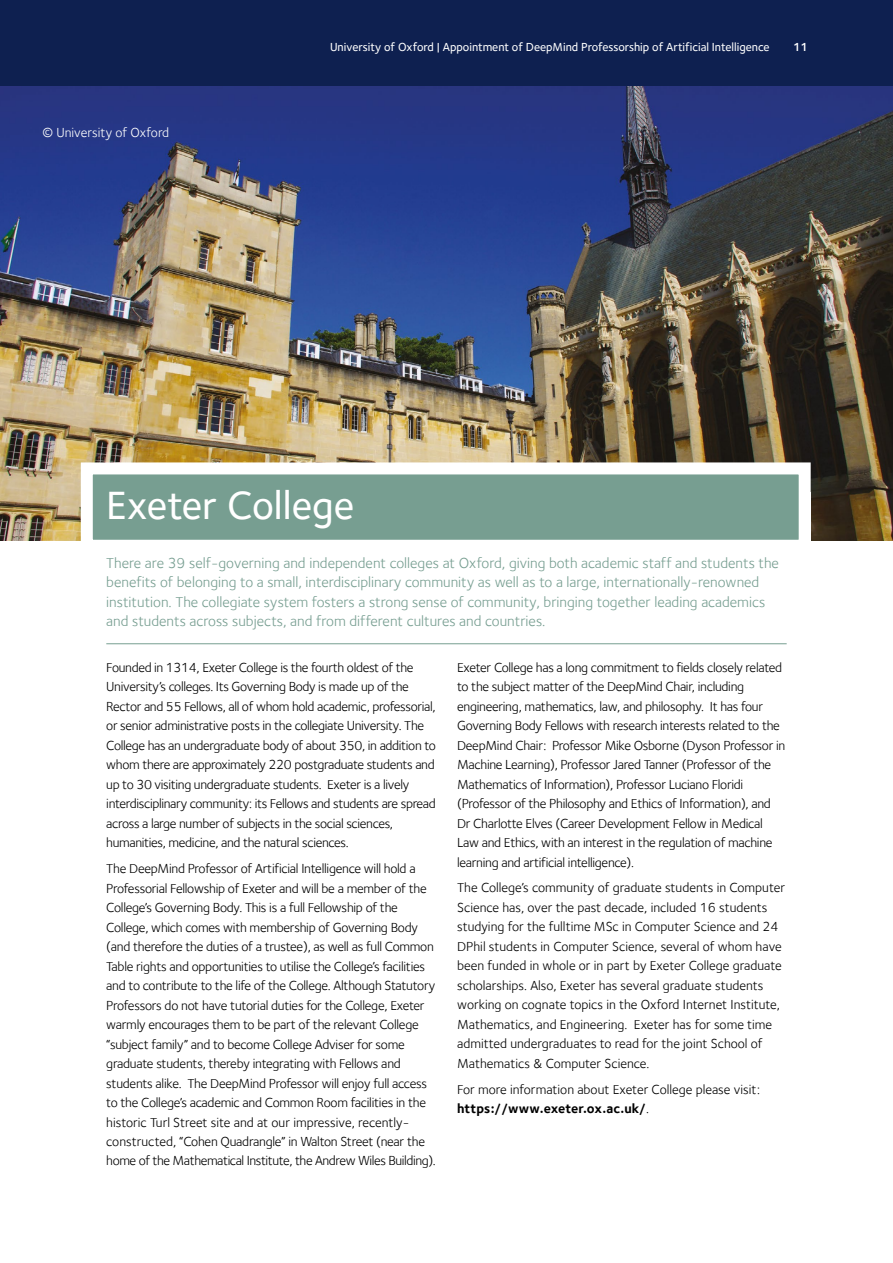
<style>
.page{position:relative;width:893px;height:1263px;background:#fff}
.page>*{position:absolute;margin:0;border:0;box-sizing:border-box;transform-origin:0 0}
.t1{font:500 40.5px "Foundry Sterling";color:#fff}
.t2{font:15px/19.5px "Foundry Sterling";color:#779e91}
.t3{font:13.5px/19.5px "Foundry Sterling";letter-spacing:-.02em;color:#000}
.t4{font:13.5px/19.5px "Foundry Sterling";color:#000}
.t5{font:13.5px "Foundry Sterling";color:#fff}
.t6{font:500 12px "Foundry Sterling";color:#fff}
.t7{font:600 12px "Foundry Sterling";color:#fff}
.s1{font-weight:700}
</style>
<div class="page">
<img style="left:0;top:85px;width:893px;height:455px">
<svg style="left:75px;top:456px;width:742px;height:85px"></svg>
<hr style="left:106px;top:643px;width:681px;height:1px;background:#779e91">
<div style="left:0;top:0;width:893px;height:85px;background:#0e2050"></div>
<p class="t5" style="left:43px;top:125px;width:128px">© University of Oxford</p>
<p class="t6" style="left:330px;top:40px;width:441px">University of Oxford | Appointment of DeepMind Professorship of Artificial Intelligence</p>
<p class="t7" style="left:793px;top:40px;width:16px">11</p>
<h1 class="t1" style="left:106px;top:482px;width:250px">Exeter College</h1>
<p class="t2" style="left:106px;top:553px;width:674px">There are 39 self-governing and independent colleges at Oxford, giving both academic staff and students the benefits of belonging to a small, interdisciplinary community as well as to a large, internationally-renowned institution. The collegiate system fosters a strong sense of community, bringing together leading academics and students across subjects, and from different cultures and countries.</p>
<p class="t3" style="left:106px;top:657px;width:331px">Founded in 1314, Exeter College is the fourth oldest of the University’s colleges. Its Governing Body is made up of the Rector and 55 Fellows, all of whom hold academic, professorial, or senior administrative posts in the collegiate University. The College has an undergraduate body of about 350, in addition to whom there are approximately 220 postgraduate students and up to 30 visiting undergraduate students. Exeter is a lively interdisciplinary community: its Fellows and students are spread across a large number of subjects in the social sciences, humanities, medicine, and the natural sciences.</p>
<p class="t3" style="left:106px;top:859px;width:331px">The DeepMind Professor of Artificial Intelligence will hold a Professorial Fellowship of Exeter and will be a member of the College’s Governing Body. This is a full Fellowship of the College, which comes with membership of Governing Body (and therefore the duties of a trustee), as well as full Common Table rights and opportunities to utilise the College’s facilities and to contribute to the life of the College. Although Statutory Professors do not have tutorial duties for the College, Exeter warmly encourages them to be part of the relevant College “subject family” and to become College Adviser for some graduate students, thereby integrating with Fellows and students alike. The DeepMind Professor will enjoy full access to the College’s academic and Common Room facilities in the historic Turl Street site and at our impressive, recently&shy;constructed, “Cohen Quadrangle” in Walton Street (near the home of the Mathematical Institute, the Andrew Wiles Building).</p>
<p class="t3" style="left:457px;top:657px;width:330px">Exeter College has a long commitment to fields closely related to the subject matter of the DeepMind Chair, including engineering, mathematics, law, and philosophy. It has four Governing Body Fellows with research interests related to the DeepMind Chair: Professor Mike Osborne (Dyson Professor in Machine Learning), Professor Jared Tanner (Professor of the Mathematics of Information), Professor Luciano Floridi (Professor of the Philosophy and Ethics of Information), and Dr Charlotte Elves (Career Development Fellow in Medical Law and Ethics, with an interest in the regulation of machine learning and artificial intelligence).</p>
<p class="t4" style="left:457px;top:878px;width:329px">The College’s community of graduate students in Computer Science has, over the past decade, included 16 students studying for the fulltime MSc in Computer Science and 24<br>DPhil students in Computer Science, several of whom have been funded in whole or in part by Exeter College graduate scholarships. Also, Exeter has several graduate students working on cognate topics in the Oxford Internet Institute, Mathematics, and Engineering. Exeter has for some time admitted undergraduates to read for the joint School of Mathematics &amp; Computer Science.</p>
<p class="t4" style="left:457px;top:1079px;width:304px">For more information about Exeter College please visit: <span class="s1">https://www.exeter.ox.ac.uk/</span>.</p>
</div>
